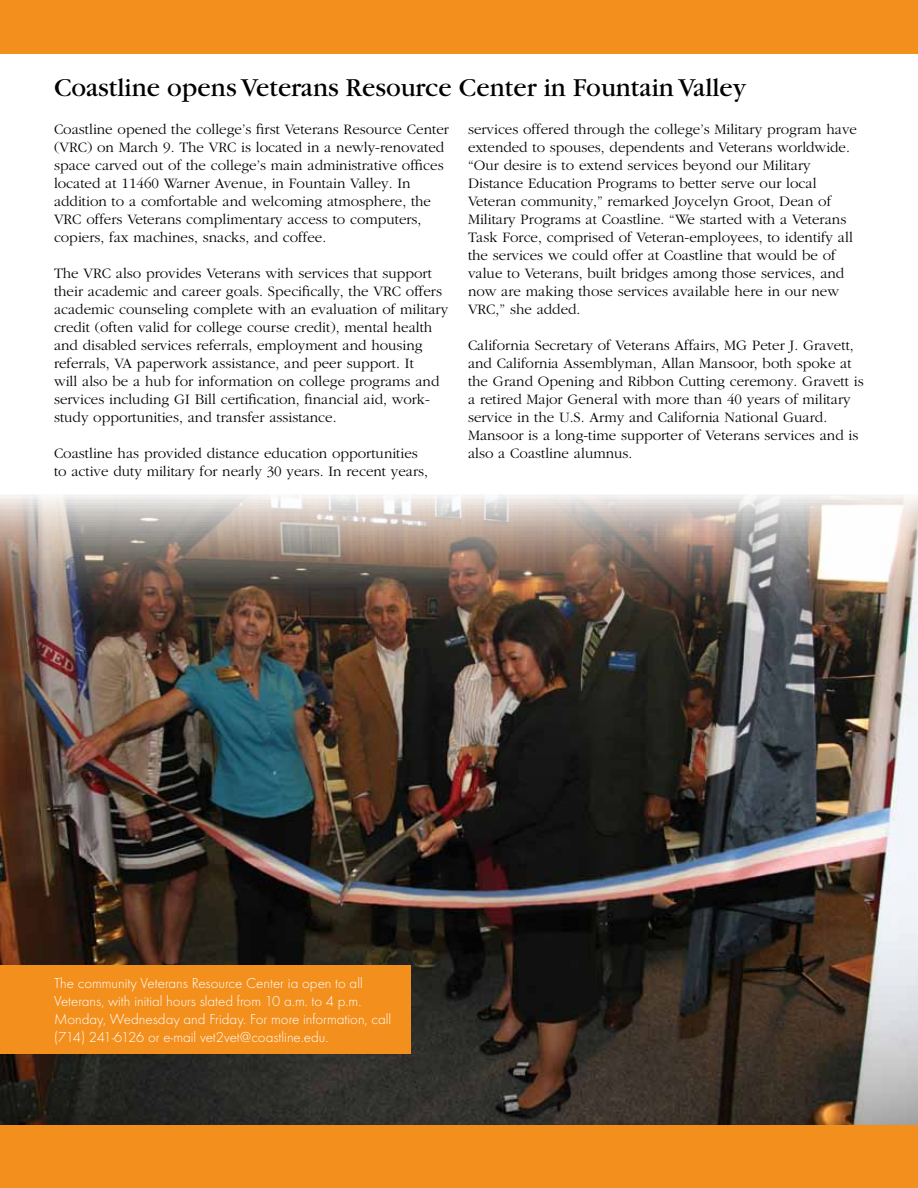
<style>
.page{position:relative;width:918px;height:1188px;background:#fff}
.page>*{position:absolute;margin:0;border:0;box-sizing:border-box;transform-origin:0 0}
.t1{font:27px "Garamond";color:#000}
.t2{font:300 15px/18px "Garamond";color:#000}
.t3{font:300 15px/18px "Futura T";color:#fff}
</style>
<div class="page">
<img style="left:0;top:495px;width:918px;height:630px">
<div style="left:0;top:0;width:918px;height:54px;background:#f3901d"></div>
<div style="left:0;top:1125px;width:918px;height:63px;background:#f3901d"></div>
<div style="left:0;top:966px;width:410px;height:88px;background:#f3901d"></div>
<h1 class="t1" style="left:54px;top:73px;width:694px">Coastline opens Veterans Resource Center in Fountain Valley</h1>
<p class="t2" style="left:54px;top:121px;width:396px">Coastline opened the college’s first Veterans Resource Center (VRC) on March 9. The VRC is located in a newly-renovated space carved out of the college’s main administrative offices located at 11460 Warner Avenue, in Fountain Valley. In addition to a comfortable and welcoming atmosphere, the VRC offers Veterans complimentary access to computers, copiers, fax machines, snacks, and coffee.</p>
<p class="t2" style="left:54px;top:265px;width:396px">The VRC also provides Veterans with services that support their academic and career goals. Specifically, the VRC offers academic counseling complete with an evaluation of military credit (often valid for college course credit), mental health and disabled services referrals, employment and housing referrals, VA paperwork assistance, and peer support. It<br>will also be a hub for information on college programs and services including GI Bill certification, financial aid, work&shy;study opportunities, and transfer assistance.</p>
<p class="t2" style="left:54px;top:445px;width:376px">Coastline has provided distance education opportunities to active duty military for nearly 30 years. In recent years,</p>
<p class="t2" style="left:468px;top:121px;width:391px">services offered through the college’s Military program have extended to spouses, dependents and Veterans worldwide. “Our desire is to extend services beyond our Military Distance Education Programs to better serve our local Veteran community,” remarked Joycelyn Groot, Dean of Military Programs at Coastline. “We started with a Veterans Task Force, comprised of Veteran-employees, to identify all the services we could offer at Coastline that would be of value to Veterans, built bridges among those services, and now are making those services available here in our new VRC,” she added.</p>
<p class="t2" style="left:468px;top:337px;width:397px">California Secretary of Veterans Affairs, MG Peter J. Gravett, and California Assemblyman, Allan Mansoor, both spoke at the Grand Opening and Ribbon Cutting ceremony. Gravett is a retired Major General with more than 40 years of military service in the U.S. Army and California National Guard.<br>Mansoor is a long-time supporter of Veterans services and is also a Coastline alumnus.</p>
<p class="t3" style="left:54px;top:974px;width:339px">The community Veterans Resource Center ia open to all Veterans, with initial hours slated from 10 a.m. to 4 p.m.<br>Monday, Wednesday and Friday. For more information, call (714) 241-6126 or e-mail vet2vet@coastline.edu.</p>
</div>
